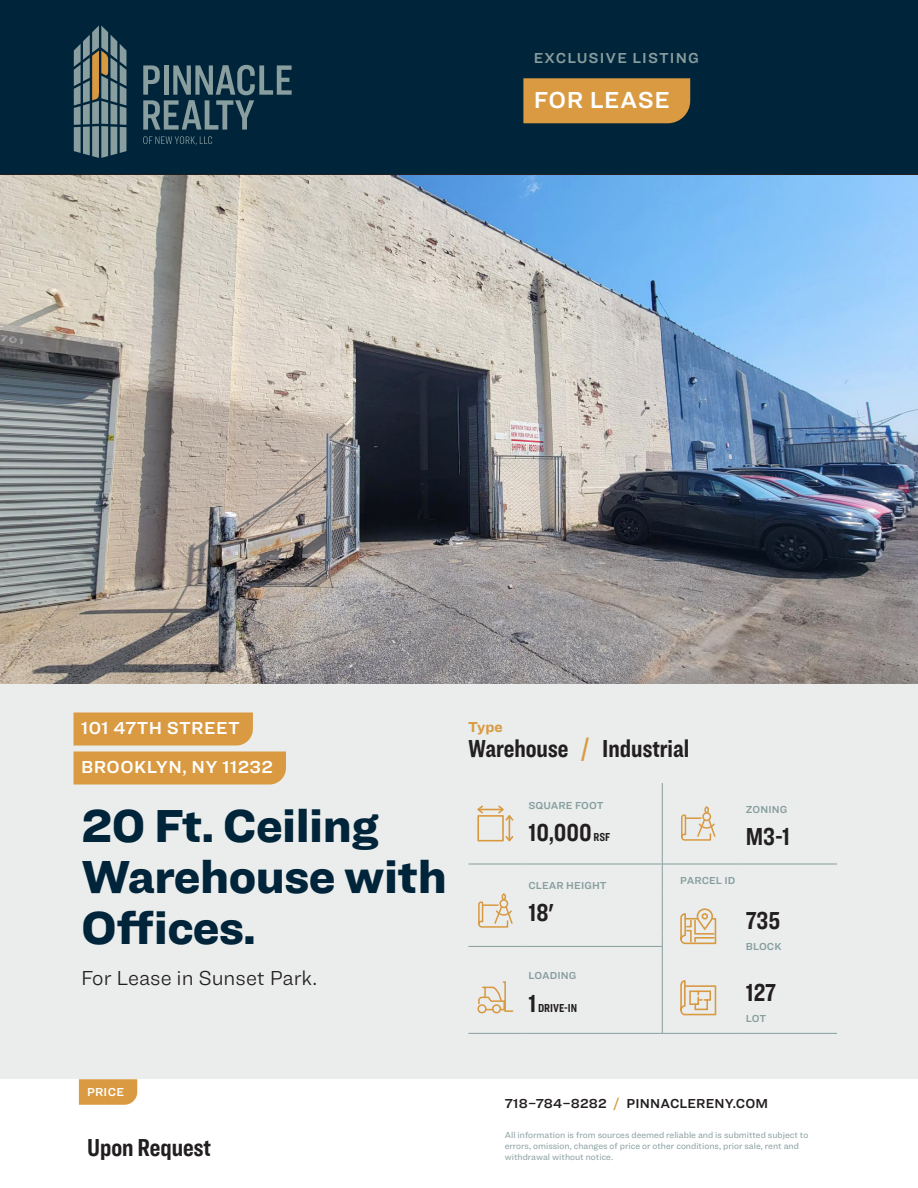
<style>
.page{position:relative;width:918px;height:1188px;background:#fff}
.page>*{position:absolute;margin:0;border:0;box-sizing:border-box;transform-origin:0 0}
.H1_Building_Title_32pt_Black_Dark_Blue{font:900 48px/51px "Ringside";letter-spacing:-.01em;color:#002439}
.Stats_and_Figures_17pt_Compressed_Bold_b{font:700 25.5px "Ringside Compressed";color:#231f20}
.Building_Type_17pt_Compressed_Bold_black{font:700 25.5px "Ringside Compressed";color:#231f20}
.Listing_Type_16pt_Semibold_Paper__rule_G{font:600 24px "Ringside";letter-spacing:.025em;color:#fff}
.H3_Building_CTA_14pt_Light_black{font:300 21px "Ringside";color:#231f20}
.Address__City_State_12pt_Semibold_Paper_{font:600 18px "Ringside";letter-spacing:.025em;color:#fff}
.t1{font:600 15px "Ringside";letter-spacing:.075em;color:#889d9e}
.Tag_Labels_10pt_Bold_Gold{font:700 15px "Ringside";color:#d99a41}
.t2{font:600 13.5px "Ringside";letter-spacing:.01em;color:#231f20}
.Stats_and_Figures_17pt_Compressed_Bold_b-2{font:700 12px "Ringside Compressed";color:#231f20}
.Parent__Price_Label_8pt_Semibold_Paper__{font:600 12px "Ringside";letter-spacing:.025em;color:#fff}
.Tags_7pt_Semibold_Gray{font:600 10.5px "Ringside";letter-spacing:.01em;color:#889d9e}
.t3{font:9px/10.8px "Ringside";color:#889d9e}
.s1{color:#d99a41}
.s2{font-size:12px}
.s3{font-size:25.5px}
</style>
<div class="page">
<div style="left:0;top:176px;width:918px;height:903px;background:#eaedec"></div>
<div style="left:0;top:0;width:918px;height:176px;background:#002439"></div>
<svg style="left:144px;top:136px;width:68px;height:9px"></svg>
<svg style="left:143px;top:65px;width:149px;height:65px;background:#31505e"></svg>
<svg style="left:74px;top:26px;width:52px;height:132px;background:#5a6f72"></svg>
<img style="left:0;top:176px;width:918px;height:508px">
<div style="left:523px;top:78px;width:167px;height:45px;background:#d99a41"></div>
<svg style="left:74px;top:712px;width:179px;height:34px;background:#d99d47"></svg>
<div style="left:74px;top:752px;width:212px;height:32px;background:#d99a41"></div>
<hr style="left:662px;top:783px;width:1px;height:36px;background:#889d9e">
<hr style="left:662px;top:819px;width:1px;height:45px;background:#889d9e">
<svg style="left:662px;top:865px;width:1px;height:25px"></svg>
<hr style="left:662px;top:890px;width:1px;height:45px;background:#889d9e">
<svg style="left:662px;top:935px;width:1px;height:27px"></svg>
<hr style="left:662px;top:962px;width:1px;height:45px;background:#889d9e">
<svg style="left:662px;top:1007px;width:1px;height:26px"></svg>
<hr style="left:662px;top:864px;width:78px;height:1px;background:#889d9e">
<hr style="left:740px;top:864px;width:97px;height:1px;background:#889d9e">
<hr style="left:662px;top:1033px;width:78px;height:1px;background:#889d9e">
<hr style="left:740px;top:1033px;width:97px;height:1px;background:#889d9e">
<svg style="left:681px;top:806px;width:35px;height:35px"></svg>
<svg style="left:680px;top:908px;width:36px;height:36px"></svg>
<div style="left:702px;top:913px;width:6px;height:7px;border:2px solid #d99941;border-radius:2px"></div>
<svg style="left:680px;top:980px;width:36px;height:35px"></svg>
<hr style="left:468px;top:864px;width:54px;height:1px;background:#889d9e">
<hr style="left:522px;top:864px;width:140px;height:1px;background:#889d9e">
<svg style="left:477px;top:806px;width:36px;height:35px"></svg>
<hr style="left:468px;top:946px;width:54px;height:1px;background:#889d9e">
<hr style="left:522px;top:946px;width:140px;height:1px;background:#889d9e">
<svg style="left:478px;top:893px;width:35px;height:35px"></svg>
<hr style="left:468px;top:1033px;width:54px;height:1px;background:#889d9e">
<hr style="left:522px;top:1033px;width:140px;height:1px;background:#889d9e">
<svg style="left:477px;top:981px;width:36px;height:32px"></svg>
<svg style="left:79px;top:1079px;width:58px;height:26px;background:#da9e48"></svg>
<h3 class="t1" style="left:534px;top:47px;width:166px">EXCLUSIVE LISTING</h3>
<p class="Listing_Type_16pt_Semibold_Paper__rule_G" style="left:534px;top:82px;width:137px">FOR LEASE</p>
<p class="Address__City_State_12pt_Semibold_Paper_" style="left:81px;top:715px;width:160px">101 47TH STREET</p>
<p class="Address__City_State_12pt_Semibold_Paper_" style="left:81px;top:754px;width:193px">BROOKLYN, NY 11232</p>
<p class="H1_Building_Title_32pt_Black_Dark_Blue" style="left:81px;top:799px;width:367px">20 Ft. Ceiling<br>Warehouse with<br>Offices.</p>
<p class="H3_Building_CTA_14pt_Light_black" style="left:81px;top:963px;width:238px">For Lease in Sunset Park.</p>
<p class="Tag_Labels_10pt_Bold_Gold" style="left:468px;top:716px;width:36px">Type</p>
<p class="Building_Type_17pt_Compressed_Bold_black" style="left:468px;top:731px;width:223px">Warehouse <span class="s1">/</span> Industrial</p>
<p class="Tags_7pt_Semibold_Gray" style="left:528px;top:798px;width:77px">SQUARE FOOT</p>
<p class="Stats_and_Figures_17pt_Compressed_Bold_b" style="left:528px;top:815px;width:83px">10,000 <span class="s2">RSF</span></p>
<p class="Tags_7pt_Semibold_Gray" style="left:528px;top:878px;width:80px">CLEAR HEIGHT</p>
<p class="Stats_and_Figures_17pt_Compressed_Bold_b" style="left:528px;top:895px;width:27px">18'</p>
<p class="Tags_7pt_Semibold_Gray" style="left:528px;top:968px;width:49px">LOADING</p>
<p class="Stats_and_Figures_17pt_Compressed_Bold_b-2" style="left:528px;top:999px;width:50px"><span class="s3">1</span> DRIVE-IN</p>
<p class="Tags_7pt_Semibold_Gray" style="left:746px;top:802px;width:43px">ZONING</p>
<p class="Stats_and_Figures_17pt_Compressed_Bold_b" style="left:746px;top:819px;width:46px">M3-1</p>
<p class="Tags_7pt_Semibold_Gray" style="left:680px;top:873px;width:57px">PARCEL ID</p>
<p class="Stats_and_Figures_17pt_Compressed_Bold_b" style="left:746px;top:903px;width:36px">735</p>
<p class="Tags_7pt_Semibold_Gray" style="left:746px;top:939px;width:37px">BLOCK</p>
<p class="Stats_and_Figures_17pt_Compressed_Bold_b" style="left:746px;top:975px;width:32px">127</p>
<p class="Tags_7pt_Semibold_Gray" style="left:746px;top:1010px;width:22px">LOT</p>
<p class="Parent__Price_Label_8pt_Semibold_Paper__" style="left:87px;top:1083px;width:39px">PRICE</p>
<p class="Stats_and_Figures_17pt_Compressed_Bold_b" style="left:87px;top:1130px;width:126px">Upon Request</p>
<h3 class="t2" style="left:505px;top:1093px;width:265px">718–784–8282 <span class="s1">/</span> PINNACLERENY.COM</h3>
<p class="t3" style="left:505px;top:1130px;width:305px">All information is from sources deemed reliable and is submitted subject to errors, omission, changes of price or other conditions, prior sale, rent and withdrawal without notice.</p>
</div>
